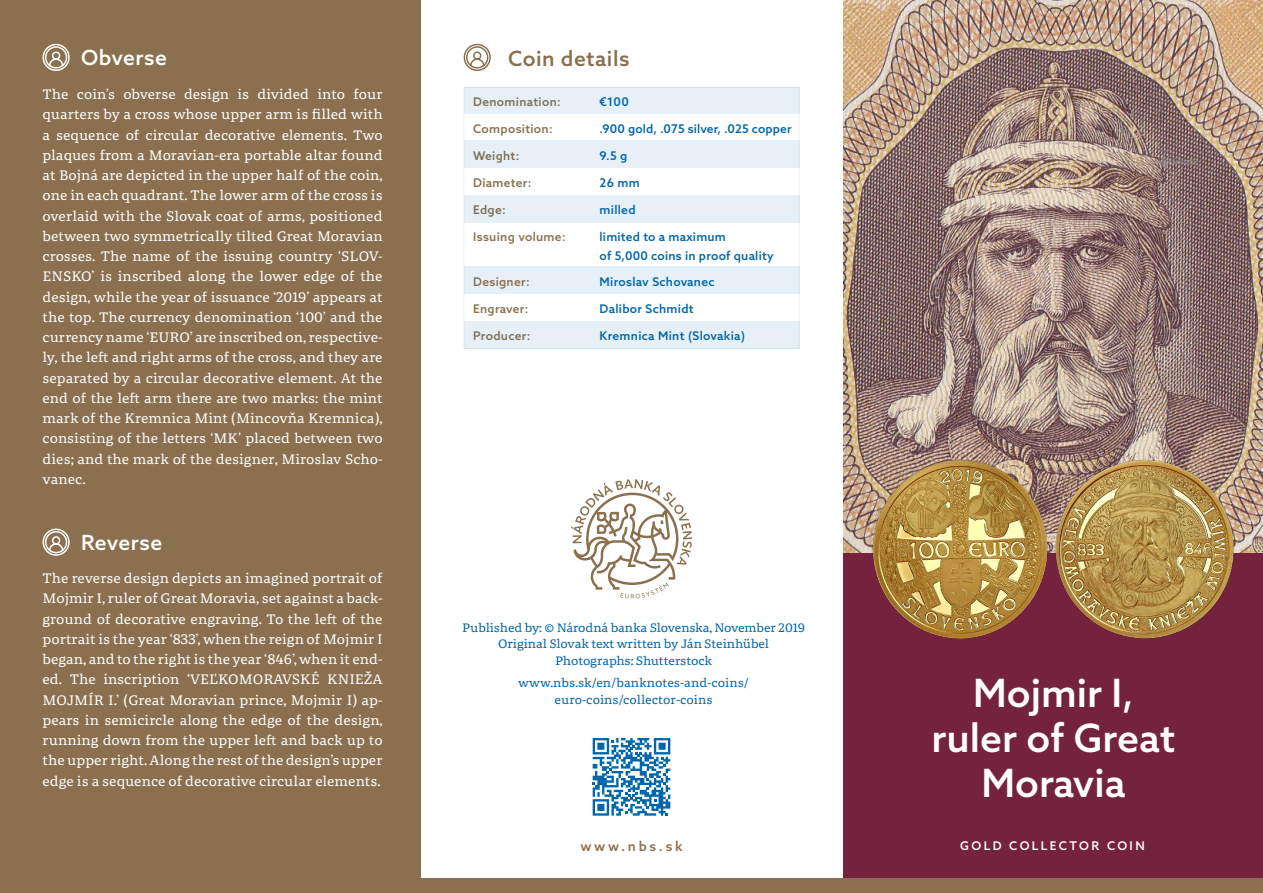
<style>
.page{position:relative;width:1263px;height:893px;background:#fff}
.page>*{position:absolute;margin:0;border:0;box-sizing:border-box;transform-origin:0 0}
.t1{font:500 39px/45px "Azo Sans";color:#fff;text-align:center}
.t2{font:500 21px "Azo Sans";letter-spacing:.025em;color:#fff}
.t3{font:500 21px "Azo Sans";letter-spacing:.025em;color:#8a704e}
.t4{font:13.5px/20.2px "Portada Text";color:#fff;text-align:justify}
.t5{font:500 13.5px "Azo Sans";letter-spacing:.2em;color:#8a704e}
.t6{font:12px/16.5px "Portada Text";letter-spacing:-.01em;color:#0067aa;text-align:center}
.t7{font:500 12px/19.5px "Azo Sans";letter-spacing:.02em;color:#0067aa}
.t8{font:500 12px "Azo Sans";letter-spacing:.025em;color:#8a704e}
.t9{font:500 12px "Azo Sans";letter-spacing:.2em;color:#fff}
</style>
<div class="page">
<img style="left:843px;top:0;width:420px;height:554px">
<div style="left:843px;top:554px;width:420px;height:335px;background:#74223e"></div>
<div style="left:409px;top:879px;width:854px;height:14px;background:#8a704e"></div>
<div style="left:0;top:0;width:421px;height:893px;background:#8a704e"></div>
<svg style="left:42px;top:43px;width:28px;height:28px"></svg>
<svg style="left:593px;top:738px;width:77px;height:78px"></svg>
<svg style="left:42px;top:528px;width:28px;height:28px"></svg>
<svg style="left:463px;top:43px;width:28px;height:28px"></svg>
<svg style="left:571px;top:479px;width:121px;height:119px"></svg>
<img style="left:860px;top:457px;width:182px;height:182px">
<img style="left:1042px;top:450px;width:203px;height:189px">
<div style="left:464px;top:267px;width:335px;height:27px;background:#e6f0f6"></div>
<div style="left:464px;top:87px;width:335px;height:27px;background:#e6f0f6"></div>
<div style="left:464px;top:141px;width:335px;height:27px;background:#e6f0f6"></div>
<div style="left:464px;top:321px;width:335px;height:28px;background:#e6f0f6"></div>
<div style="left:464px;top:195px;width:335px;height:28px;background:#e6f0f6"></div>
<p class="t2" style="left:81px;top:43px;width:87px">Obverse</p>
<p class="t4" style="left:43px;top:84px;width:342px">The coin’s obverse design is divided into four quarters by a cross whose upper arm is filled with a sequence of circular decorative elements. Two plaques from a Moravian-era portable altar found at Bojná are depicted in the upper half of the coin, one in each quadrant. The lower arm of the cross is overlaid with the Slovak coat of arms, positioned between two symmetrically tilted Great Moravian crosses. The name of the issuing country ‘SLOV-ENSKO’ is inscribed along the lower edge of the design, while the year of issuance ‘2019’ appears at the top. The currency denomination ‘100’ and the currency name ‘EURO’ are inscribed on, respective&shy;ly, the left and right arms of the cross, and they are separated by a circular decorative element. At the end of the left arm there are two marks: the mint mark of the Kremnica Mint (Mincovňa Kremnica), consisting of the letters ‘MK’ placed between two dies; and the mark of the designer, Miroslav Scho&shy;vanec.</p>
<p class="t2" style="left:81px;top:528px;width:83px">Reverse</p>
<p class="t4" style="left:43px;top:568px;width:342px">The reverse design depicts an imagined portrait of Mojmir I, ruler of Great Moravia, set against a back&shy;ground of decorative engraving. To the left of the portrait is the year ‘833’, when the reign of Mojmir I began, and to the right is the year ‘846’, when it end&shy;ed. The inscription ‘VEĽKOMORAVSKÉ KNIEŽA MOJMÍR I.’ (Great Moravian prince, Mojmir I) ap&shy;pears in semicircle along the edge of the design, running down from the upper left and back up to the upper right. Along the rest of the design’s upper edge is a sequence of decorative circular elements.</p>
<p class="t3" style="left:508px;top:45px;width:123px">Coin details</p>
<p class="t8" style="left:473px;top:93px;width:89px">Denomination:</p>
<p class="t8" style="left:473px;top:120px;width:81px">Composition:</p>
<p class="t8" style="left:473px;top:147px;width:48px">Weight:</p>
<p class="t8" style="left:473px;top:174px;width:60px">Diameter:</p>
<p class="t8" style="left:473px;top:201px;width:34px">Edge:</p>
<p class="t8" style="left:473px;top:228px;width:94px">Issuing volume:</p>
<p class="t8" style="left:473px;top:273px;width:58px">Designer:</p>
<p class="t8" style="left:473px;top:300px;width:57px">Engraver:</p>
<p class="t8" style="left:473px;top:327px;width:59px">Producer:</p>
<p class="t7" style="left:600px;top:91px;width:31px">€100</p>
<p class="t7" style="left:600px;top:118px;width:194px">.900 gold, .075 silver, .025 copper</p>
<p class="t7" style="left:600px;top:145px;width:29px">9.5 g</p>
<p class="t7" style="left:600px;top:172px;width:42px">26 mm</p>
<p class="t7" style="left:600px;top:199px;width:37px">milled</p>
<p class="t7" style="left:600px;top:226px;width:176px">limited to a maximum<br>of 5,000 coins in proof quality</p>
<p class="t7" style="left:600px;top:271px;width:117px">Miroslav Schovanec</p>
<p class="t7" style="left:600px;top:298px;width:96px">Dalibor Schmidt</p>
<p class="t7" style="left:600px;top:325px;width:147px">Kremnica Mint (Slovakia)</p>
<p class="t6" style="left:462px;top:619px;width:344px">Published by: © Národná banka Slovenska, November 2019</p>
<p class="t6" style="left:498px;top:635px;width:272px">Original Slovak text written by Ján Steinhübel</p>
<p class="t6" style="left:555px;top:652px;width:159px">Photographs: Shutterstock</p>
<p class="t6" style="left:518px;top:674px;width:233px">www.nbs.sk/en/banknotes-and-coins/ euro-coins/collector-coins</p>
<p class="t1" style="left:931px;top:670px;width:246px">Mojmir I, ruler of Great<br>Moravia</p>
<p class="t5" style="left:580px;top:837px;width:104px">www.nbs.sk</p>
<p class="t9" style="left:960px;top:837px;width:186px">GOLD COLLECTOR COIN</p>
</div>
